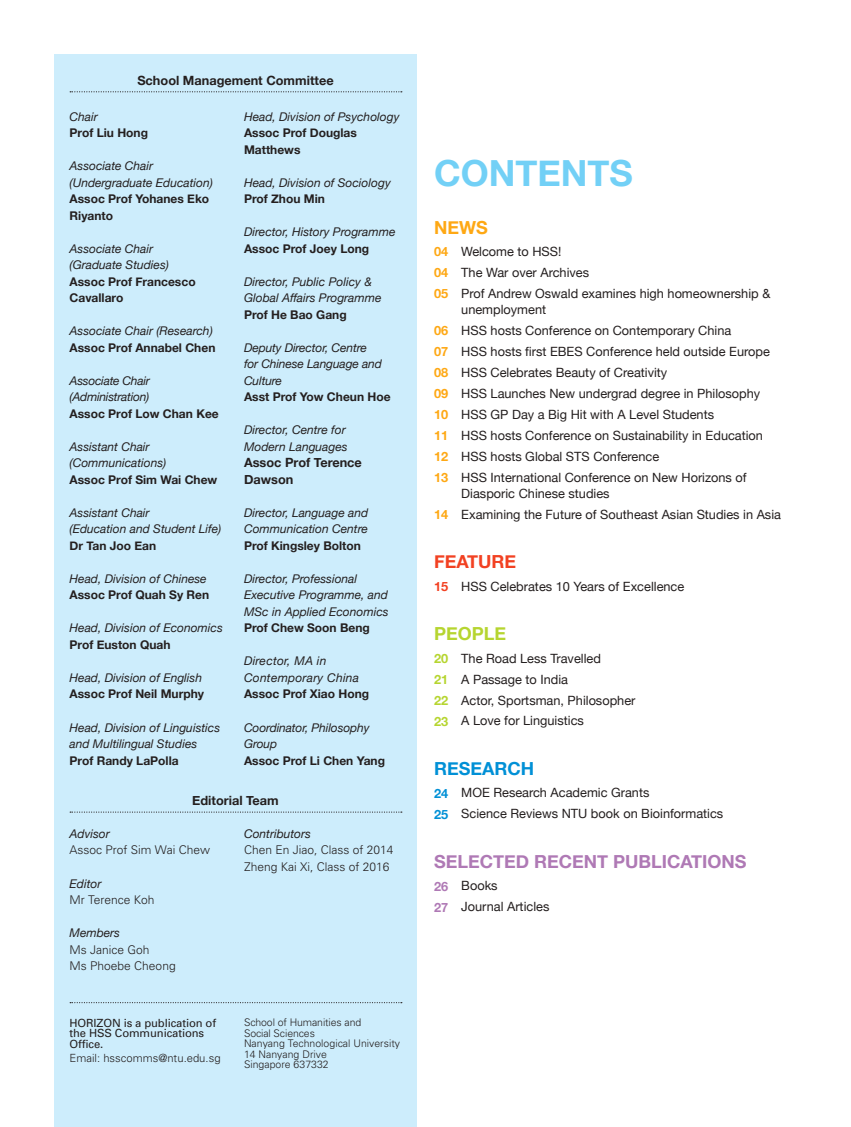
<style>
.page{position:relative;width:851px;height:1127px;background:#fff}
.page>*{position:absolute;margin:0;border:0;box-sizing:border-box;transform-origin:0 0}
.t1{font:700 36px "Helvetica Neue";color:#72d0f6}
.t2{font:700 18px "Helvetica Neue";color:#af79b5}
.t3{font:700 18px "Helvetica Neue";color:#0090d6}
.t4{font:700 18px "Helvetica Neue";color:#f24122}
.t5{font:700 18px "Helvetica Neue";color:#b6d530}
.t6{font:700 18px "Helvetica Neue";color:#fea814}
.t7{font:12.75px/20.9px "Helvetica Neue";color:#241f1f}
.t8{font:700 12.75px/16.5px "Helvetica Neue";color:#241f1f}
.t9{font:italic 12px/16.5px "Helvetica Neue";color:#241f1f}
.t10{font:700 12px/16.5px "Helvetica Neue";color:#241f1f}
.t11{font:300 12px/16.5px "Univers";color:#241f1f}
.t12{font:italic 12px/16.5px "Helvetica Neue";letter-spacing:-.02em;color:#241f1f}
.t13{font:italic 12px/16.5px "Helvetica Neue";letter-spacing:.02em;color:#241f1f}
.t14{font:11.25px/10.5px "Univers";letter-spacing:-.01em;color:#241f1f}
.t15{font:300 11.25px "Univers";color:#241f1f}
.t16{font:300 10.5px/10.5px "Univers";color:#241f1f}
.s1{font-weight:700;color:#fea814}
.s2{font-weight:700;color:#f24122}
.s3{font-weight:700;color:#b6d530}
.s4{font-weight:700;color:#0090d6}
.s5{font-weight:700;color:#af79b5}
</style>
<div class="page">
<div style="left:54px;top:54px;width:363px;height:1073px;background:#cdedfc"></div>
<svg style="left:70px;top:1002px;width:332px;height:1px"></svg>
<svg style="left:70px;top:91px;width:332px;height:1px"></svg>
<svg style="left:70px;top:811px;width:332px;height:2px"></svg>
<p class="t8" style="left:137px;top:71px;width:198px">School Management Committee</p>
<p class="t9" style="left:70px;top:108px;width:30px">Chair</p>
<p class="t10" style="left:70px;top:124px;width:80px">Prof Liu Hong</p>
<p class="t9" style="left:70px;top:157px;width:145px">Associate Chair (Undergraduate Education)</p>
<p class="t10" style="left:70px;top:190px;width:141px">Assoc Prof Yohanes Eko<br>Riyanto</p>
<p class="t9" style="left:70px;top:240px;width:101px">Associate Chair (Graduate Studies)</p>
<p class="t10" style="left:70px;top:273px;width:128px">Assoc Prof Francesco<br>Cavallaro</p>
<p class="t9" style="left:70px;top:322px;width:145px">Associate Chair (Research)</p>
<p class="t10" style="left:70px;top:339px;width:147px">Assoc Prof Annabel Chen</p>
<p class="t12" style="left:70px;top:372px;width:82px">Associate Chair (Administration)</p>
<p class="t10" style="left:70px;top:405px;width:151px">Assoc Prof Low Chan Kee</p>
<p class="t9" style="left:70px;top:438px;width:98px">Assistant Chair (Communications)</p>
<p class="t10" style="left:70px;top:471px;width:149px">Assoc Prof Sim Wai Chew</p>
<p class="t9" style="left:70px;top:504px;width:153px">Assistant Chair<br>(Education and Student Life)</p>
<p class="t10" style="left:70px;top:537px;width:88px">Dr Tan Joo Ean</p>
<p class="t9" style="left:70px;top:570px;width:139px">Head, Division of Chinese</p>
<p class="t10" style="left:70px;top:586px;width:141px">Assoc Prof Quah Sy Ren</p>
<p class="t9" style="left:70px;top:619px;width:155px">Head, Division of Economics</p>
<p class="t10" style="left:70px;top:636px;width:102px">Prof Euston Quah</p>
<p class="t9" style="left:70px;top:669px;width:134px">Head, Division of English</p>
<p class="t10" style="left:70px;top:685px;width:136px">Assoc Prof Neil Murphy</p>
<p class="t9" style="left:70px;top:718px;width:152px">Head, Division of Linguistics and Multilingual Studies</p>
<p class="t10" style="left:70px;top:751px;width:111px">Prof Randy LaPolla</p>
<p class="t9" style="left:244px;top:108px;width:157px">Head, Division of Psychology</p>
<p class="t10" style="left:244px;top:124px;width:114px">Assoc Prof Douglas<br>Matthews</p>
<p class="t9" style="left:244px;top:174px;width:148px">Head, Division of Sociology</p>
<p class="t10" style="left:244px;top:190px;width:82px">Prof Zhou Min</p>
<p class="t9" style="left:244px;top:223px;width:153px">Director, History Programme</p>
<p class="t10" style="left:244px;top:240px;width:127px">Assoc Prof Joey Long</p>
<p class="t9" style="left:244px;top:273px;width:139px">Director, Public Policy &amp;<br>Global Affairs Programme</p>
<p class="t10" style="left:244px;top:306px;width:104px">Prof He Bao Gang</p>
<p class="t9" style="left:244px;top:339px;width:139px">Deputy Director, Centre for Chinese Language and<br>Culture</p>
<p class="t10" style="left:244px;top:388px;width:148px">Asst Prof Yow Cheun Hoe</p>
<p class="t9" style="left:244px;top:421px;width:105px">Director, Centre for<br>Modern Languages</p>
<p class="t8" style="left:244px;top:454px;width:119px">Assoc Prof Terence<br>Dawson</p>
<p class="t9" style="left:244px;top:504px;width:126px">Director, Language and<br>Communication Centre</p>
<p class="t10" style="left:244px;top:537px;width:118px">Prof Kingsley Bolton</p>
<p class="t9" style="left:244px;top:570px;width:146px">Director, Professional<br>Executive Programme, and<br>MSc in Applied Economics</p>
<p class="t10" style="left:244px;top:619px;width:127px">Prof Chew Soon Beng</p>
<p class="t13" style="left:244px;top:652px;width:116px">Director, MA in<br>Contemporary China</p>
<p class="t10" style="left:244px;top:685px;width:127px">Assoc Prof Xiao Hong</p>
<p class="t9" style="left:244px;top:718px;width:127px">Coordinator, Philosophy<br>Group</p>
<p class="t10" style="left:244px;top:751px;width:142px">Assoc Prof Li Chen Yang</p>
<p class="t8" style="left:192px;top:791px;width:88px">Editorial Team</p>
<p class="t9" style="left:70px;top:825px;width:42px">Advisor</p>
<p class="t11" style="left:70px;top:842px;width:142px">Assoc Prof Sim Wai Chew</p>
<p class="t9" style="left:70px;top:874px;width:33px">Editor</p>
<p class="t11" style="left:70px;top:891px;width:86px">Mr Terence Koh</p>
<p class="t9" style="left:70px;top:924px;width:52px">Members</p>
<p class="t11" style="left:70px;top:941px;width:108px">Ms Janice Goh<br>Ms Phoebe Cheong</p>
<p class="t14" style="left:70px;top:1017px;width:148px">HORIZON is a publication of the HSS Communications<br>Office.</p>
<p class="t15" style="left:70px;top:1051px;width:152px">Email: hsscomms@ntu.edu.sg</p>
<p class="t9" style="left:244px;top:825px;width:68px">Contributors</p>
<p class="t11" style="left:244px;top:842px;width:151px">Chen En Jiao, Class of 2014<br>Zheng Kai Xi, Class of 2016</p>
<p class="t16" style="left:244px;top:1017px;width:157px">School of Humanities and<br>Social Sciences<br>Nanyang Technological University<br>14 Nanyang Drive<br>Singapore 637332</p>
<h1 class="t1" style="left:434px;top:141px;width:200px">CONTENTS</h1>
<h2 class="t6" style="left:434px;top:211px;width:55px">NEWS</h2>
<p class="t7" style="left:434px;top:240px;width:338px"><span class="s1">04</span> Welcome to HSS!<br><span class="s1">04</span> The War over Archives<br><span class="s1">05</span> Prof Andrew Oswald examines high homeownership &amp;</p>
<p class="t7" style="left:434px;top:298px;width:337px;text-indent:27px">unemployment<br><span class="s1">06</span> HSS hosts Conference on Contemporary China<br><span class="s1">07</span> HSS hosts first EBES Conference held outside Europe <span class="s1">08</span> HSS Celebrates Beauty of Creativity<br><span class="s1">09</span> HSS Launches New undergrad degree in Philosophy <span class="s1">10</span> HSS GP Day a Big Hit with A Level Students<br><span class="s1">11</span> HSS hosts Conference on Sustainability in Education <span class="s1">12</span> HSS hosts Global STS Conference<br><span class="s1">13</span> HSS International Conference on New Horizons of</p>
<p class="t7" style="left:434px;top:482px;width:348px;text-indent:27px">Diasporic Chinese studies<br><span class="s1">14</span> Examining the Future of Southeast Asian Studies in Asia</p>
<h2 class="t4" style="left:434px;top:546px;width:84px">FEATURE</h2>
<p class="t7" style="left:434px;top:575px;width:252px"><span class="s2">15</span> HSS Celebrates 10 Years of Excellence</p>
<h2 class="t5" style="left:434px;top:617px;width:74px">PEOPLE</h2>
<p class="t7" style="left:434px;top:647px;width:203px"><span class="s3">20</span> The Road Less Travelled<br><span class="s3">21</span> A Passage to India<br><span class="s3">22</span> Actor, Sportsman, Philosopher<br><span class="s3">23</span> A Love for Linguistics</p>
<h2 class="t3" style="left:434px;top:752px;width:102px">RESEARCH</h2>
<p class="t7" style="left:434px;top:781px;width:291px"><span class="s4">24</span> MOE Research Academic Grants<br><span class="s4">25</span> Science Reviews NTU book on Bioinformatics</p>
<h2 class="t2" style="left:434px;top:845px;width:314px">SELECTED RECENT PUBLICATIONS</h2>
<p class="t7" style="left:434px;top:874px;width:117px"><span class="s5">26</span> Books<br><span class="s5">27</span> Journal Articles</p>
</div>
